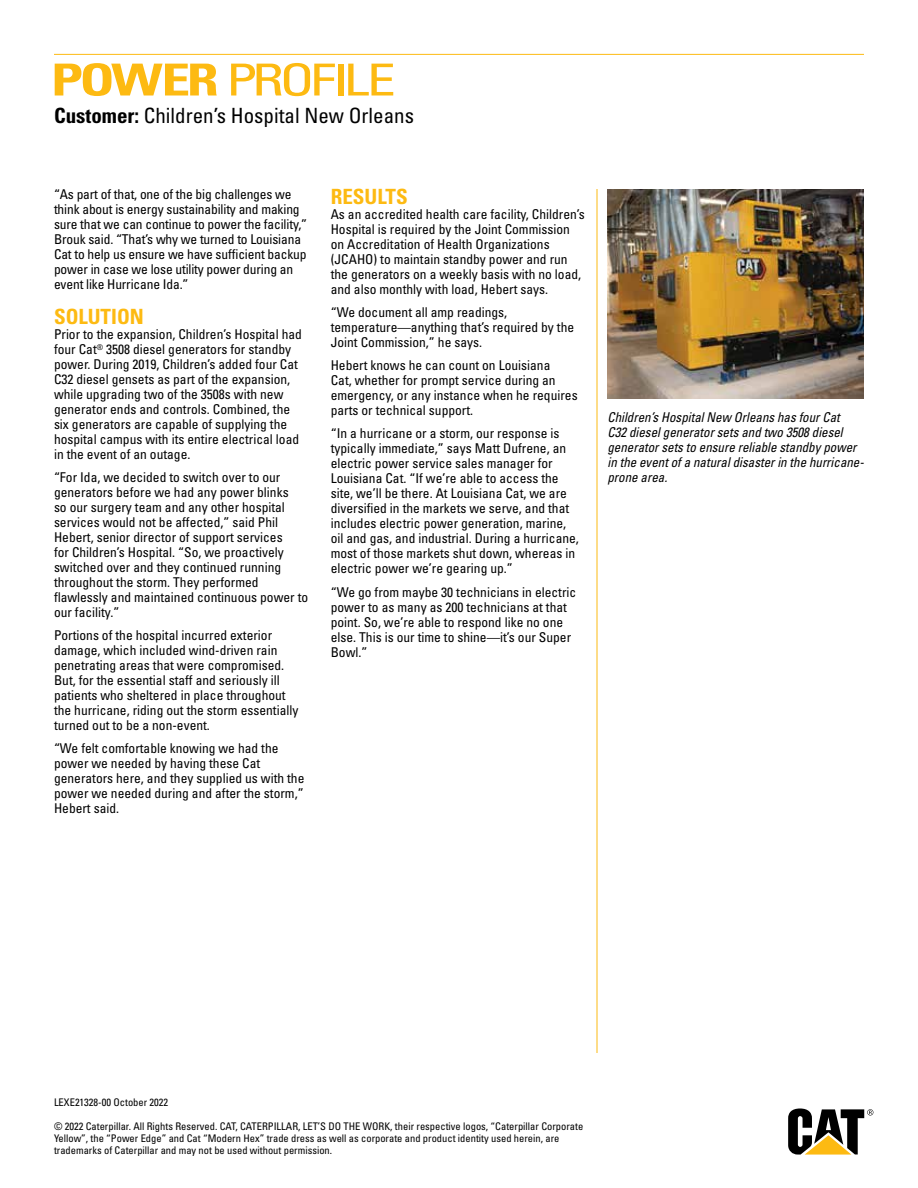
<style>
.page{position:relative;width:918px;height:1188px;background:#fff}
.page>*{position:absolute;margin:0;border:0;box-sizing:border-box;transform-origin:0 0}
.t1{font:condensed 44.1px "Univers LT Std";letter-spacing:-.08em;color:#fdba12;scale:1.3 1}
.t2{font:condensed 21px "Univers LT Std";color:#000}
.t3{font:700 condensed 21px "Univers LT Std";color:#fdba12}
.t4{font:condensed 13.5px/15px "Univers LT Std";color:#000}
.t5{font:italic condensed 13.5px/15px "Univers LT Std";color:#000;scale:.96 1}
.t6{font:condensed 10.5px/12px "Univers LT Std";color:#000}
.s1{font-weight:700}
</style>
<div class="page">
<svg style="left:788px;top:1108px;width:85px;height:47px"></svg>
<img style="left:608px;top:189px;width:256px;height:209px">
<hr style="left:597px;top:189px;width:1px;height:864px;background:#fdba12">
<hr style="left:54px;top:54px;width:810px;height:1px;background:#fdba12">
<h1 class="t1" style="left:51px;top:52px;width:267px"><span class="s1">POWER</span> PROFILE</h1>
<h2 class="t2" style="left:54px;top:102px;width:362px"><span class="s1">Customer:</span> Children’s Hospital New Orleans</h2>
<p class="t4" style="left:54px;top:186px;width:255px">“As part of that, one of the big challenges we think about is energy sustainability and making sure that we can continue to power the facility,” Brouk said. “That’s why we turned to Louisiana Cat to help us ensure we have sufficient backup power in case we lose utility power during an event like Hurricane Ida.”</p>
<h2 class="t3" style="left:54px;top:304px;width:91px">SOLUTION</h2>
<p class="t4" style="left:54px;top:327px;width:249px">Prior to the expansion, Children’s Hospital had four Cat<sup>®</sup> 3508 diesel generators for standby power. During 2019, Children’s added four Cat C32 diesel gensets as part of the expansion, while upgrading two of the 3508s with new generator ends and controls. Combined, the six generators are capable of supplying the hospital campus with its entire electrical load in the event of an outage.</p>
<p class="t4" style="left:54px;top:470px;width:256px">“For Ida, we decided to switch over to our generators before we had any power blinks<br>so our surgery team and any other hospital services would not be affected,” said Phil Hebert, senior director of support services<br>for Children’s Hospital. “So, we proactively switched over and they continued running throughout the storm. They performed flawlessly and maintained continuous power to our facility.”</p>
<p class="t4" style="left:54px;top:628px;width:246px">Portions of the hospital incurred exterior damage, which included wind-driven rain penetrating areas that were compromised.<br>But, for the essential staff and seriously ill patients who sheltered in place throughout the hurricane, riding out the storm essentially turned out to be a non-event.</p>
<p class="t4" style="left:54px;top:741px;width:252px">“We felt comfortable knowing we had the power we needed by having these Cat generators here, and they supplied us with the power we needed during and after the storm,” Hebert said.</p>
<h2 class="t3" style="left:331px;top:184px;width:78px">RESULTS</h2>
<p class="t4" style="left:331px;top:207px;width:256px">As an accredited health care facility, Children’s Hospital is required by the Joint Commission on Accreditation of Health Organizations (JCAHO) to maintain standby power and run the generators on a weekly basis with no load, and also monthly with load, Hebert says.</p>
<p class="t4" style="left:331px;top:305px;width:245px">“We document all amp readings, temperature—anything that’s required by the<br>Joint Commission,” he says.</p>
<p class="t4" style="left:331px;top:358px;width:248px">Hebert knows he can count on Louisiana<br>Cat, whether for prompt service during an emergency, or any instance when he requires parts or technical support.</p>
<p class="t4" style="left:331px;top:426px;width:250px">“In a hurricane or a storm, our response is typically immediate,” says Matt Dufrene, an electric power service sales manager for Louisiana Cat. “If we’re able to access the site, we’ll be there. At Louisiana Cat, we are diversified in the markets we serve, and that includes electric power generation, marine, oil and gas, and industrial. During a hurricane, most of those markets shut down, whereas in electric power we’re gearing up.”</p>
<p class="t4" style="left:331px;top:584px;width:247px">“We go from maybe 30 technicians in electric power to as many as 200 technicians at that point. So, we’re able to respond like no one else. This is our time to shine—it’s our Super Bowl.”</p>
<p class="t5" style="left:608px;top:409px;width:269px">Children’s Hospital New Orleans has four Cat<br>C32 diesel generator sets and two 3508 diesel generator sets to ensure reliable standby power in the event of a natural disaster in the hurricane&shy;prone area.</p>
<p class="t6" style="left:54px;top:1096px;width:116px">LEXE21328-00 October 2022</p>
<p class="t6" style="left:54px;top:1120px;width:531px">© 2022 Caterpillar. All Rights Reserved. CAT, CATERPILLAR, LET’S DO THE WORK, their respective logos, “Caterpillar Corporate<br>Yellow”, the “Power Edge” and Cat “Modern Hex” trade dress as well as corporate and product identity used herein, are trademarks of Caterpillar and may not be used without permission.</p>
</div>
